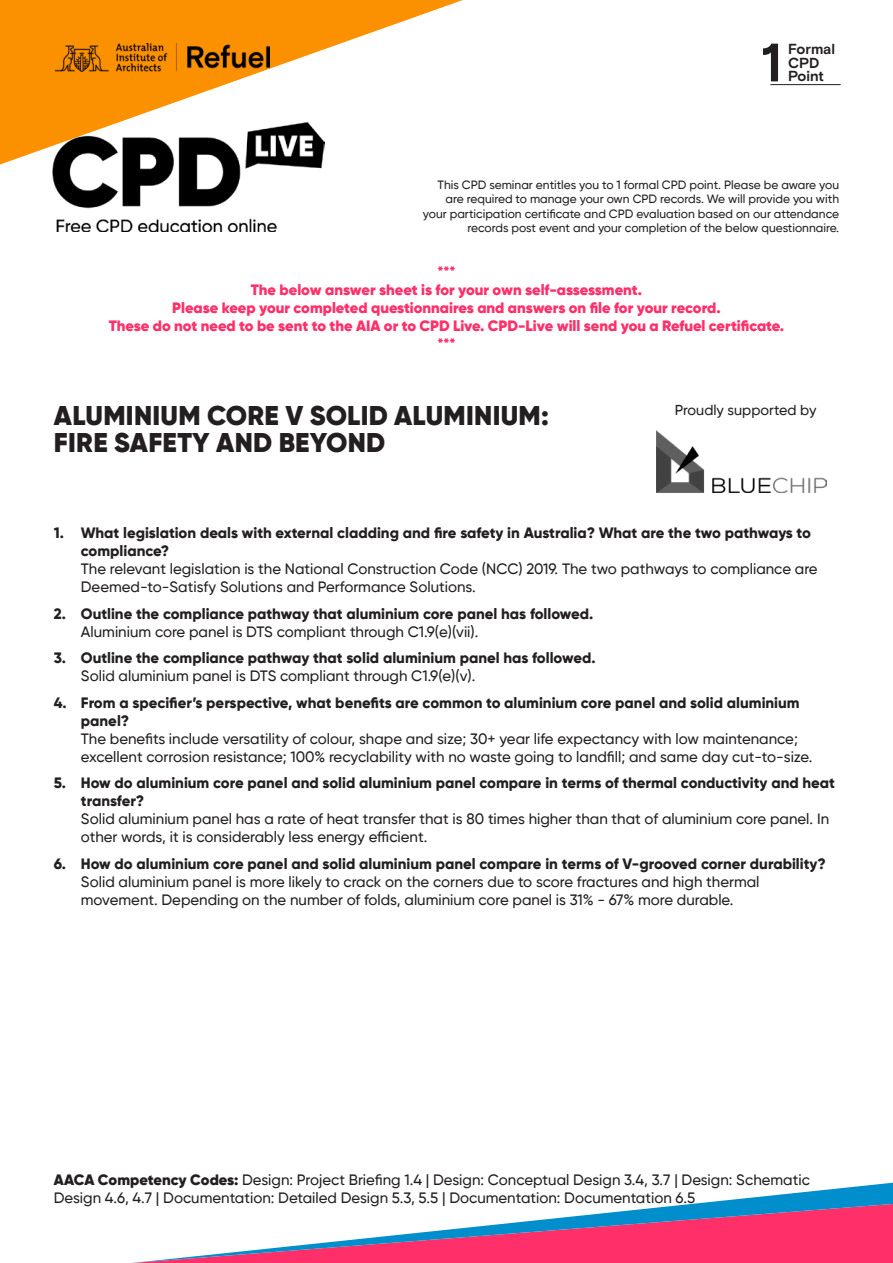
<style>
.page{position:relative;width:893px;height:1263px;background:#fff}
.page>*{position:absolute;margin:0;border:0;box-sizing:border-box;transform-origin:0 0}
.t1{font:700 53.85px "Basis Grotesque Pro";color:#231f20}
.t2{font:900 27px/27px "Gilroy";letter-spacing:.01em;color:#231f20}
.t3{font:500 15px/18px "Gilroy";color:#231f20}
.t4{font:800 15px/18px "Gilroy";color:#231f20}
.t5{font:900 15px/18px "Gilroy";color:#ff3069;text-align:center}
.t6{font:700 14.55px/13.6px "Basis Grotesque Pro";letter-spacing:-.01em;color:#231f20}
.t7{font:500 14.4px "Gilroy";color:#231f20}
.t8{font:500 12px/14.4px "Gilroy";color:#231f20;text-align:right}
.s1{font-weight:800}
.s2{font-weight:500}
.s3{font-weight:900}
</style>
<div class="page">
<svg style="left:0;top:0;width:463px;height:165px;fill:#fc9100"></svg>
<svg style="left:132px;top:1183px;width:761px;height:80px"></svg>
<img style="left:657px;top:431px;width:169px;height:61px">
<img style="left:52px;top:122px;width:272px;height:110px">
<hr style="left:770px;top:84px;width:71px;height:1px;background:#231f20">
<img style="left:55px;top:43px;width:214px;height:28px">
<p class="t1" style="left:760px;top:31px;width:23px">1</p>
<p class="t6" style="left:788px;top:42px;width:48px">Formal<br>CPD</p>
<p class="t6" style="left:788px;top:69px;width:37px">Point</p>
<p class="t8" style="left:423px;top:177px;width:418px">This CPD seminar entitles you to 1 formal CPD point. Please be aware you are required to manage your own CPD records. We will provide you with your participation certificate and CPD evaluation based on our attendance records post event and your completion of the below questionnaire.</p>
<p class="t5" style="left:437px;top:263px;width:20px">***</p>
<p class="t5" style="left:109px;top:281px;width:677px">The below answer sheet is for your own self-assessment.<br>Please keep your completed questionnaires and answers on file for your record.<br>These do not need to be sent to the AIA or to CPD Live. CPD-Live will send you a Refuel certificate.</p>
<p class="t5" style="left:437px;top:335px;width:20px">***</p>
<p class="t2" style="left:54px;top:402px;width:496px">ALUMINIUM CORE V SOLID ALUMINIUM:<br>FIRE SAFETY AND BEYOND</p>
<p class="t7" style="left:675px;top:401px;width:143px">Proudly supported by</p>
<p class="t3" style="left:81px;top:524px;width:738px;text-indent:-27px"><span class="s1">1. What legislation deals with external cladding and fire safety in Australia? What are the two pathways to compliance?<br></span>The relevant legislation is the National Construction Code (NCC) 2019. The two pathways to compliance are Deemed-to-Satisfy Solutions and Performance Solutions.</p>
<p class="t4" style="left:81px;top:604px;width:514px;text-indent:-27px">2. Outline the compliance pathway that aluminium core panel has followed.<br><span class="s2">Aluminium core panel is DTS compliant through C1.9(e)(vii).</span></p>
<p class="t4" style="left:81px;top:649px;width:516px;text-indent:-27px">3. Outline the compliance pathway that solid aluminium panel has followed.<br><span class="s2">Solid aluminium panel is DTS compliant through C1.9(e)(v).</span></p>
<p class="t3" style="left:81px;top:693px;width:733px;text-indent:-27px"><span class="s1">4. From a specifier’s perspective, what benefits are common to aluminium core panel and solid aluminium panel?<br></span>The benefits include versatility of colour, shape and size; 30+ year life expectancy with low maintenance; excellent corrosion resistance; 100% recyclability with no waste going to landfill; and same day cut-to-size.</p>
<p class="t3" style="left:81px;top:774px;width:756px;text-indent:-27px"><span class="s1">5. How do aluminium core panel and solid aluminium panel compare in terms of thermal conductivity and heat transfer?<br></span>Solid aluminium panel has a rate of heat transfer that is 80 times higher than that of aluminium core panel. In other words, it is considerably less energy efficient.</p>
<p class="t3" style="left:81px;top:854px;width:746px;text-indent:-27px"><span class="s1">6. How do aluminium core panel and solid aluminium panel compare in terms of V-grooved corner durability?<br></span>Solid aluminium panel is more likely to crack on the corners due to score fractures and high thermal movement. Depending on the number of folds, aluminium core panel is 31% - 67% more durable.</p>
<p class="t3" style="left:54px;top:1170px;width:757px"><span class="s3">AACA Competency Codes:</span> Design: Project Briefing 1.4 | Design: Conceptual Design 3.4, 3.7 | Design: Schematic<br>Design 4.6, 4.7 | Documentation: Detailed Design 5.3, 5.5 | Documentation: Documentation 6.5</p>
</div>
